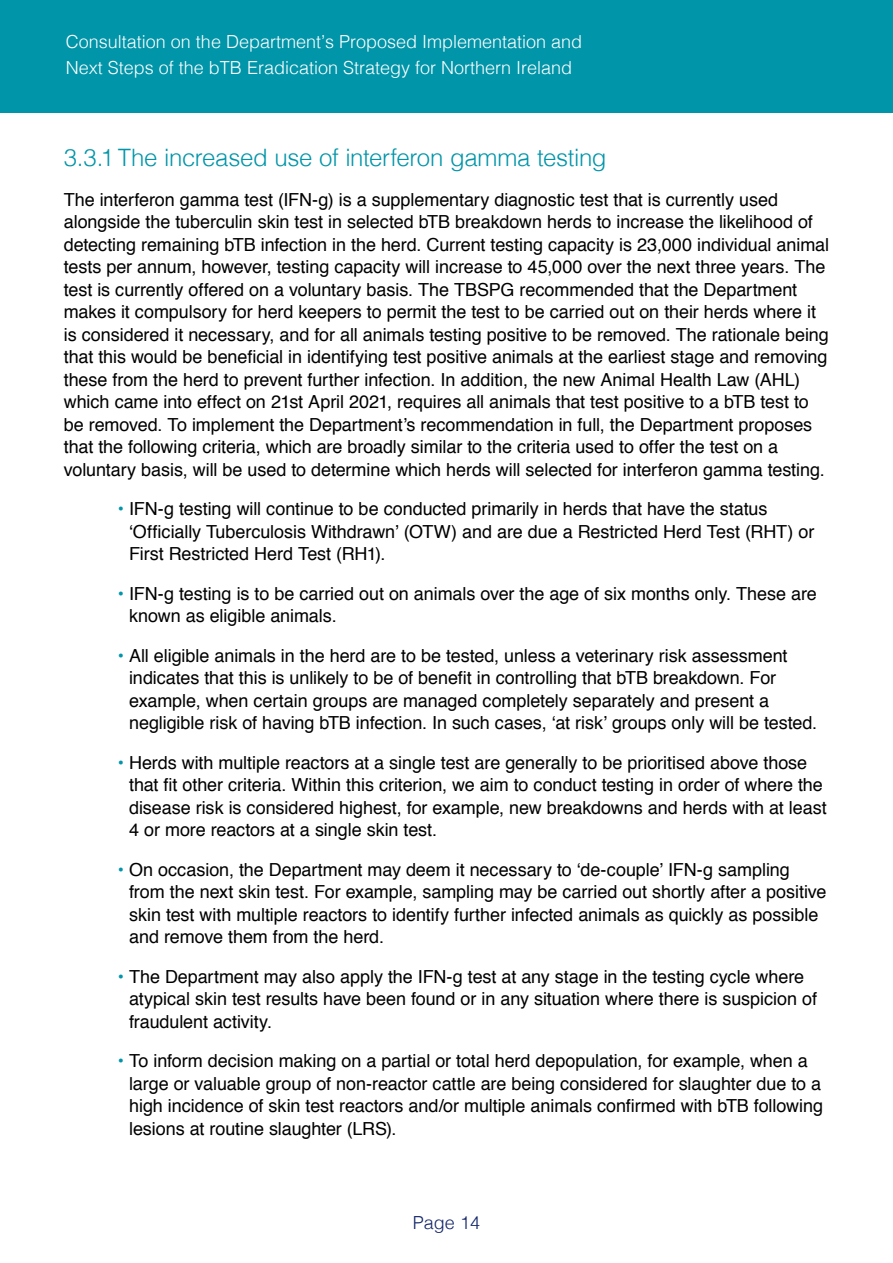
<style>
.page{position:relative;width:893px;height:1263px;background:#fff}
.page>*{position:absolute;margin:0;border:0;box-sizing:border-box;transform-origin:0 0}
._1_2_Sub_Header{font:300 24px "Helvetica";letter-spacing:-.015em;color:#0095a9}
._1_3_Body_Text{font:18px/22.5px "Helvetica";letter-spacing:-.005em;color:#000}
.t1{font:300 18px/25.5px "Helvetica";color:#fff}
.t2{font:300 18px "Helvetica";color:#112469}
.s1{color:#0095a9}
</style>
<div class="page">
<div style="left:0;top:0;width:893px;height:113px;background:#0095a9"></div>
<p class="t1" style="left:66px;top:28px;width:518px">Consultation on the Department’s Proposed Implementation and<br>Next Steps of the bTB Eradication Strategy for Northern Ireland</p>
<p class="_1_2_Sub_Header" style="left:64px;top:137px;width:544px">3.3.1 The increased use of interferon gamma testing</p>
<p class="_1_3_Body_Text" style="left:64px;top:187px;width:767px">The interferon gamma test (IFN-g) is a supplementary diagnostic test that is currently used alongside the tuberculin skin test in selected bTB breakdown herds to increase the likelihood of detecting remaining bTB infection in the herd. Current testing capacity is 23,000 individual animal tests per annum, however, testing capacity will increase to 45,000 over the next three years. The test is currently offered on a voluntary basis. The TBSPG recommended that the Department makes it compulsory for herd keepers to permit the test to be carried out on their herds where it is considered it necessary, and for all animals testing positive to be removed. The rationale being that this would be beneficial in identifying test positive animals at the earliest stage and removing these from the herd to prevent further infection. In addition, the new Animal Health Law (AHL) which came into effect on 21st April 2021, requires all animals that test positive to a bTB test to be removed. To implement the Department’s recommendation in full, the Department proposes that the following criteria, which are broadly similar to the criteria used to offer the test on a voluntary basis, will be used to determine which herds will selected for interferon gamma testing.</p>
<p class="_1_3_Body_Text" style="left:129px;top:497px;width:687px;text-indent:-11px"><span class="s1">•</span> IFN-g testing will continue to be conducted primarily in herds that have the status ‘Officially Tuberculosis Withdrawn’ (OTW) and are due a Restricted Herd Test (RHT) or<br>First Restricted Herd Test (RH1).</p>
<p class="_1_3_Body_Text" style="left:129px;top:581px;width:689px;text-indent:-11px"><span class="s1">•</span> IFN-g testing is to be carried out on animals over the age of six months only. These are known as eligible animals.</p>
<p class="_1_3_Body_Text" style="left:129px;top:643px;width:690px;text-indent:-11px"><span class="s1">•</span> All eligible animals in the herd are to be tested, unless a veterinary risk assessment indicates that this is unlikely to be of benefit in controlling that bTB breakdown. For example, when certain groups are managed completely separately and present a negligible risk of having bTB infection. In such cases, ‘at risk’ groups only will be tested.</p>
<p class="_1_3_Body_Text" style="left:129px;top:750px;width:699px;text-indent:-11px"><span class="s1">•</span> Herds with multiple reactors at a single test are generally to be prioritised above those that fit other criteria. Within this criterion, we aim to conduct testing in order of where the disease risk is considered highest, for example, new breakdowns and herds with at least 4 or more reactors at a single skin test.</p>
<p class="_1_3_Body_Text" style="left:129px;top:857px;width:699px;text-indent:-11px"><span class="s1">•</span> On occasion, the Department may deem it necessary to ‘de-couple’ IFN-g sampling from the next skin test. For example, sampling may be carried out shortly after a positive skin test with multiple reactors to identify further infected animals as quickly as possible and remove them from the herd.</p>
<p class="_1_3_Body_Text" style="left:129px;top:964px;width:689px;text-indent:-11px"><span class="s1">•</span> The Department may also apply the IFN-g test at any stage in the testing cycle where atypical skin test results have been found or in any situation where there is suspicion of fraudulent activity.</p>
<p class="_1_3_Body_Text" style="left:129px;top:1049px;width:695px;text-indent:-11px"><span class="s1">•</span> To inform decision making on a partial or total herd depopulation, for example, when a large or valuable group of non-reactor cattle are being considered for slaughter due to a high incidence of skin test reactors and/or multiple animals confirmed with bTB following lesions at routine slaughter (LRS).</p>
<p class="t2" style="left:413px;top:1207px;width:69px">Page 14</p>
</div>
